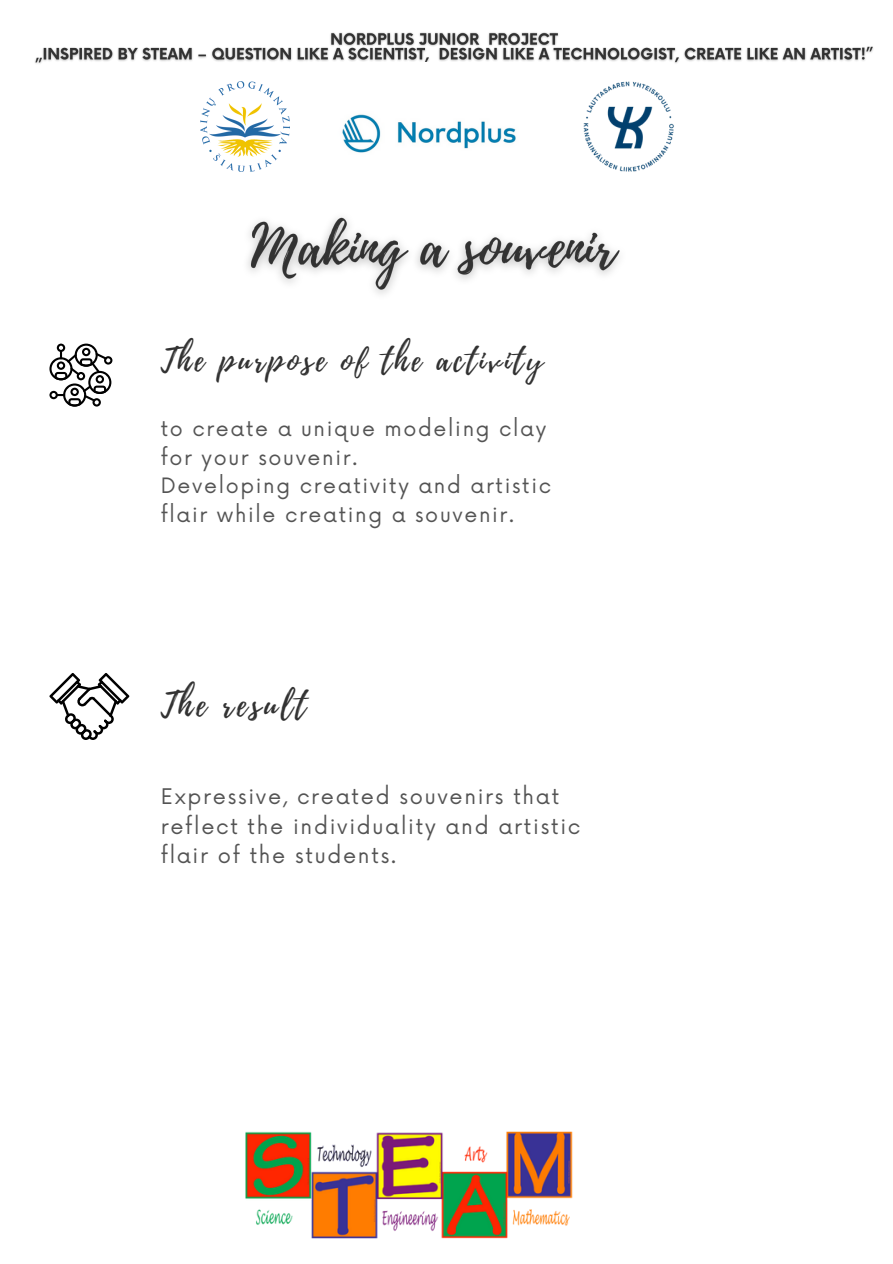
<style>
.page{position:relative;width:893px;height:1264px;background:#fff}
.page>*{position:absolute;margin:0;border:0;box-sizing:border-box;transform-origin:0 0}
.t1{font:33px "Playlist Script";letter-spacing:.1em;color:#323232}
.t2{font:31.5px "Playlist Script";letter-spacing:.1em;color:#323232}
.t3{font:21px/29.2px "Now";letter-spacing:.08em;color:#545454}
.t4{font:20.7px/28.8px "Now";letter-spacing:.08em;color:#545454}
</style>
<div class="page">
<img style="left:35px;top:32px;width:838px;height:32px">
<img style="left:200px;top:81px;width:89px;height:90px">
<img style="left:583px;top:81px;width:91px;height:91px">
<img style="left:318px;top:63px;width:230px;height:90px">
<svg style="left:49px;top:343px;width:63px;height:63px"></svg>
<svg style="left:49px;top:673px;width:80px;height:67px"></svg>
<img style="left:245px;top:1131px;width:328px;height:107px">
<img style="left:247px;top:217px;width:373px;height:77px">
<p class="t2" style="left:161px;top:337px;width:383px">The purpose of the activity</p>
<p class="t4" style="left:161px;top:415px;width:387px">to create a unique modeling clay for your souvenir.</p>
<p class="t4" style="left:161px;top:472px;width:392px">Developing creativity and artistic flair while creating a souvenir.</p>
<p class="t1" style="left:161px;top:681px;width:146px">The result</p>
<p class="t3" style="left:161px;top:783px;width:421px">Expressive, created souvenirs that reflect the individuality and artistic flair of the students.</p>
</div>
